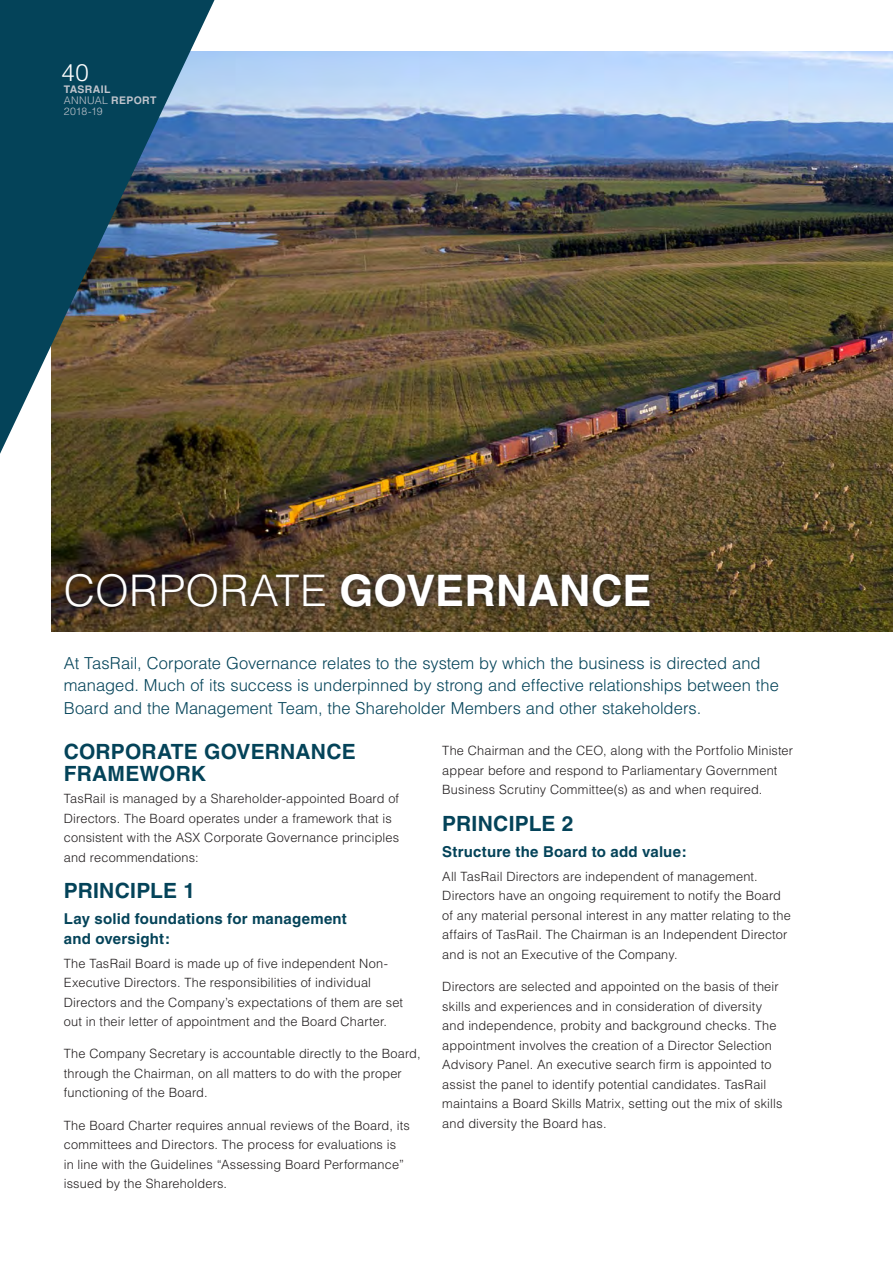
<style>
.page{position:relative;width:893px;height:1263px;background:#fff}
.page>*{position:absolute;margin:0;border:0;box-sizing:border-box;transform-origin:0 0}
.t1{font:700 43.5px "Helvetica";letter-spacing:.005em;color:#fff}
.t2{font:300 24px "Helvetica";color:#fff}
.t3{font:700 21px/22.5px "Helvetica";letter-spacing:.01em;color:#044359}
.t4{font:300 16.5px/22.5px "Helvetica";color:#044359}
.t5{font:700 15px/19.5px "Helvetica";letter-spacing:.015em;color:#044359}
.t6{font:300 12.75px/19.5px "Helvetica";letter-spacing:.015em;color:#231f20}
.t7{font:700 10.5px/10.9px "Helvetica";letter-spacing:.035em;color:#c0c4cc}
.s1{font-weight:300}
</style>
<div class="page">
<img style="left:51px;top:51px;width:842px;height:580px">
<svg style="left:58px;top:566px;width:599px;height:49px;background:#4b3b26"></svg>
<img style="left:0;top:0;width:214px;height:454px">
<h2 class="t2" style="left:62px;top:58px;width:29px">40</h2>
<p class="t7" style="left:64px;top:84px;width:94px">TASRAIL<br><span class="s1">ANNUAL</span> REPORT<br><span class="s1">2018-19</span></p>
<h1 class="t1" style="left:64px;top:564px;width:589px"><span class="s1">CORPORATE</span> GOVERNANCE</h1>
<p class="t4" style="left:64px;top:651px;width:717px">At TasRail, Corporate Governance relates to the system by which the business is directed and managed. Much of its success is underpinned by strong and effective relationships between the<br>Board and the Management Team, the Shareholder Members and other stakeholders.</p>
<h3 class="t3" style="left:64px;top:739px;width:293px">CORPORATE GOVERNANCE<br>FRAMEWORK</h3>
<p class="t6" style="left:64px;top:789px;width:337px">TasRail is managed by a Shareholder-appointed Board of Directors. The Board operates under a framework that is consistent with the ASX Corporate Governance principles and recommendations:</p>
<h3 class="t3" style="left:64px;top:879px;width:133px">PRINCIPLE 1</h3>
<p class="t5" style="left:64px;top:909px;width:285px">Lay solid foundations for management and oversight:</p>
<p class="t6" style="left:64px;top:953px;width:341px">The TasRail Board is made up of five independent Non-Executive Directors. The responsibilities of individual Directors and the Company’s expectations of them are set out in their letter of appointment and the Board Charter.</p>
<p class="t6" style="left:64px;top:1044px;width:358px">The Company Secretary is accountable directly to the Board, through the Chairman, on all matters to do with the proper functioning of the Board.</p>
<p class="t6" style="left:64px;top:1115px;width:348px">The Board Charter requires annual reviews of the Board, its committees and Directors. The process for evaluations is<br>in line with the Guidelines “Assessing Board Performance” issued by the Shareholders.</p>
<p class="t6" style="left:442px;top:741px;width:352px">The Chairman and the CEO, along with the Portfolio Minister appear before and respond to Parliamentary Government<br>Business Scrutiny Committee(s) as and when required.</p>
<h3 class="t3" style="left:442px;top:811px;width:133px">PRINCIPLE 2</h3>
<p class="t5" style="left:442px;top:842px;width:246px">Structure the Board to add value:</p>
<p class="t6" style="left:442px;top:866px;width:350px">All TasRail Directors are independent of management.<br>Directors have an ongoing requirement to notify the Board of any material personal interest in any matter relating to the affairs of TasRail. The Chairman is an Independent Director and is not an Executive of the Company.</p>
<p class="t6" style="left:442px;top:976px;width:342px">Directors are selected and appointed on the basis of their skills and experiences and in consideration of diversity and independence, probity and background checks. The appointment involves the creation of a Director Selection Advisory Panel. An executive search firm is appointed to assist the panel to identify potential candidates. TasRail maintains a Board Skills Matrix, setting out the mix of skills and diversity the Board has.</p>
</div>
